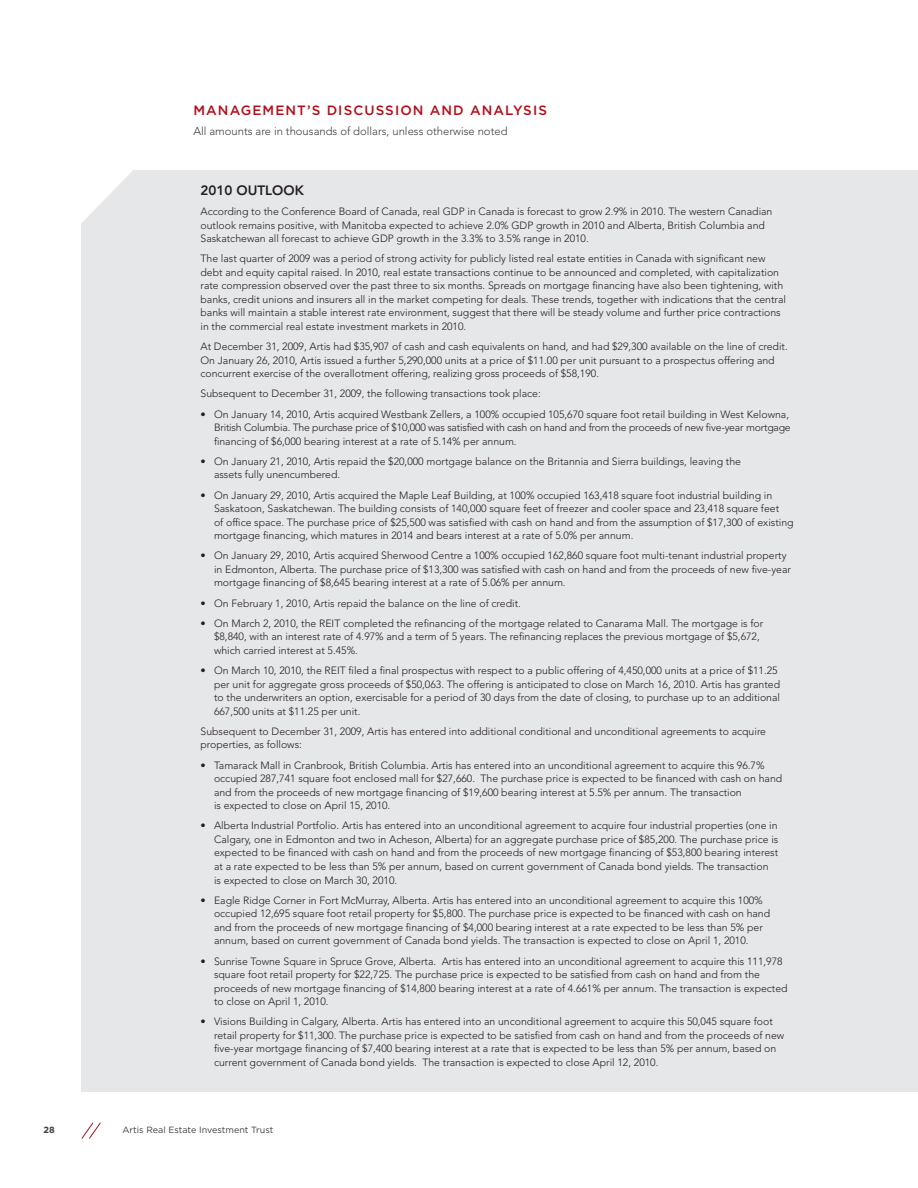
<style>
.page{position:relative;width:918px;height:1188px;background:#fff}
.page>*{position:absolute;margin:0;border:0;box-sizing:border-box;transform-origin:0 0}
.t1{font:500 13.5px "Gotham";letter-spacing:.08em;color:#b50e1a}
.t2{font:800 13.5px "Avenir LT Std";color:#231f20}
.t3{font:300 11.25px "Avenir LT Std";color:#3e3e3f}
.t4{font:300 10.5px/13.5px "Avenir LT Std";color:#231f20}
.t5{font:9px "Gotham";color:#3e3e3f}
.t6{font:700 9px "Gotham";color:#3e3e3f}
</style>
<div class="page">
<div style="left:81px;top:0;width:837px;height:1092px;background:#e6e7e9"></div>
<svg style="left:81px;top:170px;width:52px;height:53px;fill:#fcfcfc"></svg>
<div style="left:0;top:0;width:918px;height:170px;background:#fff"></div>
<svg style="left:81px;top:1122px;width:20px;height:17px"></svg>
<p class="t1" style="left:193px;top:102px;width:355px">MANAGEMENT’S DISCUSSION AND ANALYSIS</p>
<p class="t3" style="left:193px;top:125px;width:316px">All amounts are in thousands of dollars, unless otherwise noted</p>
<p class="t2" style="left:201px;top:182px;width:84px">2010 OUTLOOK</p>
<p class="t4" style="left:201px;top:205px;width:573px">According to the Conference Board of Canada, real GDP in Canada is forecast to grow 2.9% in 2010. The western Canadian outlook remains positive, with Manitoba expected to achieve 2.0% GDP growth in 2010 and Alberta, British Columbia and<br>Saskatchewan all forecast to achieve GDP growth in the 3.3% to 3.5% range in 2010.</p>
<p class="t4" style="left:201px;top:252px;width:587px">The last quarter of 2009 was a period of strong activity for publicly listed real estate entities in Canada with significant new debt and equity capital raised. In 2010, real estate transactions continue to be announced and completed, with capitalization rate compression observed over the past three to six months. Spreads on mortgage financing have also been tightening, with banks, credit unions and insurers all in the market competing for deals. These trends, together with indications that the central banks will maintain a stable interest rate environment, suggest that there will be steady volume and further price contractions in the commercial real estate investment markets in 2010.</p>
<p class="t4" style="left:201px;top:340px;width:589px">At December 31, 2009, Artis had $35,907 of cash and cash equivalents on hand, and had $29,300 available on the line of credit.<br>On January 26, 2010, Artis issued a further 5,290,000 units at a price of $11.00 per unit pursuant to a prospectus offering and concurrent exercise of the overallotment offering, realizing gross proceeds of $58,190.</p>
<p class="t4" style="left:201px;top:387px;width:342px">Subsequent to December 31, 2009, the following transactions took place:</p>
<p class="t4" style="left:214px;top:407px;width:578px;text-indent:-14px">• On January 14, 2010, Artis acquired Westbank Zellers, a 100% occupied 105,670 square foot retail building in West Kelowna,<br>British Columbia. The purchase price of $10,000 was satisfied with cash on hand and from the proceeds of new five-year mortgage financing of $6,000 bearing interest at a rate of 5.14% per annum.</p>
<p class="t4" style="left:214px;top:455px;width:528px;text-indent:-14px">• On January 21, 2010, Artis repaid the $20,000 mortgage balance on the Britannia and Sierra buildings, leaving the assets fully unencumbered.</p>
<p class="t4" style="left:214px;top:488px;width:581px;text-indent:-14px">• On January 29, 2010, Artis acquired the Maple Leaf Building, at 100% occupied 163,418 square foot industrial building in Saskatoon, Saskatchewan. The building consists of 140,000 square feet of freezer and cooler space and 23,418 square feet<br>of office space. The purchase price of $25,500 was satisfied with cash on hand and from the assumption of $17,300 of existing mortgage financing, which matures in 2014 and bears interest at a rate of 5.0% per annum.</p>
<p class="t4" style="left:214px;top:549px;width:578px;text-indent:-14px">• On January 29, 2010, Artis acquired Sherwood Centre a 100% occupied 162,860 square foot multi-tenant industrial property in Edmonton, Alberta. The purchase price of $13,300 was satisfied with cash on hand and from the proceeds of new five-year mortgage financing of $8,645 bearing interest at a rate of 5.06% per annum.</p>
<p class="t4" style="left:201px;top:596px;width:322px">• On February 1, 2010, Artis repaid the balance on the line of credit.</p>
<p class="t4" style="left:214px;top:617px;width:551px;text-indent:-14px">• On March 2, 2010, the REIT completed the refinancing of the mortgage related to Canarama Mall. The mortgage is for $8,840, with an interest rate of 4.97% and a term of 5 years. The refinancing replaces the previous mortgage of $5,672, which carried interest at 5.45%.</p>
<p class="t4" style="left:214px;top:664px;width:568px;text-indent:-14px">• On March 10, 2010, the REIT filed a final prospectus with respect to a public offering of 4,450,000 units at a price of $11.25 per unit for aggregate gross proceeds of $50,063. The offering is anticipated to close on March 16, 2010. Artis has granted to the underwriters an option, exercisable for a period of 30 days from the date of closing, to purchase up to an additional 667,500 units at $11.25 per unit.</p>
<p class="t4" style="left:201px;top:725px;width:567px">Subsequent to December 31, 2009, Artis has entered into additional conditional and unconditional agreements to acquire properties, as follows:</p>
<p class="t4" style="left:214px;top:758px;width:570px;text-indent:-14px">• Tamarack Mall in Cranbrook, British Columbia. Artis has entered into an unconditional agreement to acquire this 96.7% occupied 287,741 square foot enclosed mall for $27,660. The purchase price is expected to be financed with cash on hand and from the proceeds of new mortgage financing of $19,600 bearing interest at 5.5% per annum. The transaction<br>is expected to close on April 15, 2010.</p>
<p class="t4" style="left:214px;top:819px;width:566px;text-indent:-14px">• Alberta Industrial Portfolio. Artis has entered into an unconditional agreement to acquire four industrial properties (one in Calgary, one in Edmonton and two in Acheson, Alberta) for an aggregate purchase price of $85,200. The purchase price is expected to be financed with cash on hand and from the proceeds of new mortgage financing of $53,800 bearing interest at a rate expected to be less than 5% per annum, based on current government of Canada bond yields. The transaction<br>is expected to close on March 30, 2010.</p>
<p class="t4" style="left:214px;top:893px;width:558px;text-indent:-14px">• Eagle Ridge Corner in Fort McMurray, Alberta. Artis has entered into an unconditional agreement to acquire this 100% occupied 12,695 square foot retail property for $5,800. The purchase price is expected to be financed with cash on hand and from the proceeds of new mortgage financing of $4,000 bearing interest at a rate expected to be less than 5% per annum, based on current government of Canada bond yields. The transaction is expected to close on April 1, 2010.</p>
<p class="t4" style="left:214px;top:954px;width:575px;text-indent:-14px">• Sunrise Towne Square in Spruce Grove, Alberta. Artis has entered into an unconditional agreement to acquire this 111,978 square foot retail property for $22,725. The purchase price is expected to be satisfied from cash on hand and from the proceeds of new mortgage financing of $14,800 bearing interest at a rate of 4.661% per annum. The transaction is expected to close on April 1, 2010.</p>
<p class="t4" style="left:214px;top:1015px;width:572px;text-indent:-14px">• Visions Building in Calgary, Alberta. Artis has entered into an unconditional agreement to acquire this 50,045 square foot retail property for $11,300. The purchase price is expected to be satisfied from cash on hand and from the proceeds of new five-year mortgage financing of $7,400 bearing interest at a rate that is expected to be less than 5% per annum, based on current government of Canada bond yields. The transaction is expected to close April 12, 2010.</p>
<p class="t6" style="left:44px;top:1125px;width:13px">28</p>
<p class="t5" style="left:122px;top:1125px;width:153px">Artis Real Estate Investment Trust</p>
</div>
